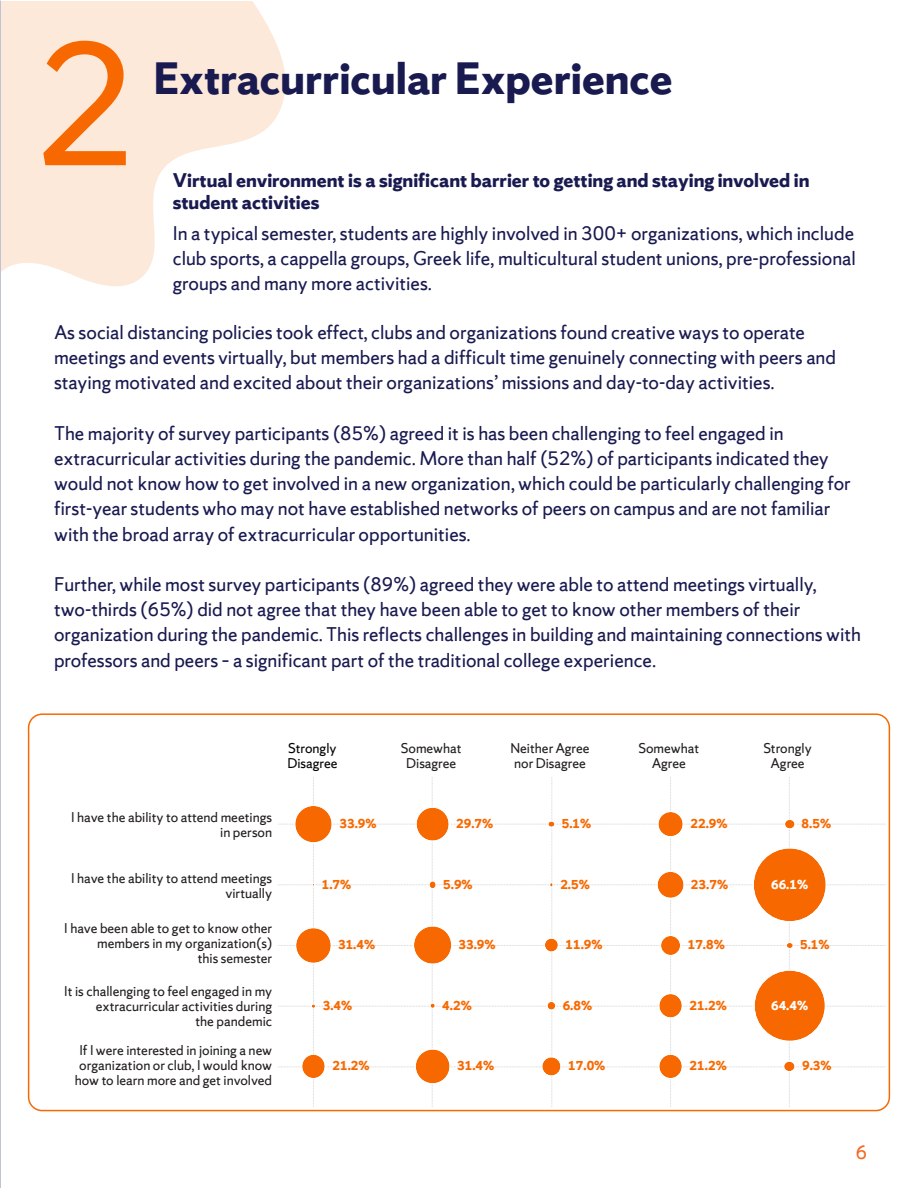
<style>
.page{position:relative;width:918px;height:1188px;background:#fff}
.page>*{position:absolute;margin:0;border:0;box-sizing:border-box;transform-origin:0 0}
.t1{font:187.5px "Sherman Sans";color:#f76900}
.t2{font:700 48px "Sherman Sans";color:#191a50}
.t3{font:21px/25.2px "Sherman Sans";color:#191a50}
.t4{font:700 21px/22.2px "Sherman Sans";color:#191a50}
.t5{font:21px "Sherman Sans";color:#f36821}
.t6{font:15px/15px "Sherman Sans";color:#231f20;text-align:right}
.t7{font:15px "Sherman Sans";color:#040503}
.t8{font:700 13.8px "Sherman Sans";color:#f76900}
.t9{font:700 13.8px "Sherman Sans";color:#fff}
</style>
<div class="page">
<svg style="left:1px;top:1px;width:285px;height:286px;fill:#fde9da"></svg>
<div style="left:28px;top:713px;width:862px;height:398px;border:2px solid #f76900;border-radius:13px"></div>
<svg style="left:278px;top:778px;width:607px;height:329px"></svg>
<div style="left:786px;top:942px;width:8px;height:7px;border:1px solid #fff;border-radius:50%"></div>
<div style="left:754px;top:848px;width:72px;height:73px;background:#f76900;border-radius:50%"></div>
<div style="left:753px;top:848px;width:74px;height:74px;border:1px solid #fff;border-radius:50%"></div>
<div style="left:785px;top:820px;width:10px;height:8px;background:#f76900;border-radius:50%"></div>
<div style="left:784px;top:819px;width:11px;height:10px;border:1px solid #fff;border-radius:50%"></div>
<p class="t1" style="left:35px;top:-6px;width:105px">2</p>
<p class="t2" style="left:153px;top:49px;width:521px">Extracurricular Experience</p>
<p class="t4" style="left:173px;top:168px;width:638px">Virtual environment is a significant barrier to getting and staying involved in student activities</p>
<p class="t3" style="left:173px;top:221px;width:685px;text-align:justify">In a typical semester, students are highly involved in 300+ organizations, which include club sports, a cappella groups, Greek life, multicultural student unions, pre-professional groups and many more activities.</p>
<p class="t3" style="left:54px;top:320px;width:784px">As social distancing policies took effect, clubs and organizations found creative ways to operate meetings and events virtually, but members had a difficult time genuinely connecting with peers and staying motivated and excited about their organizations’ missions and day-to-day activities.</p>
<p class="t3" style="left:54px;top:420px;width:798px">The majority of survey participants (85%) agreed it is has been challenging to feel engaged in extracurricular activities during the pandemic. More than half (52%) of participants indicated they would not know how to get involved in a new organization, which could be particularly challenging for first-year students who may not have established networks of peers on campus and are not familiar with the broad array of extracurricular opportunities.</p>
<p class="t3" style="left:54px;top:572px;width:809px">Further, while most survey participants (89%) agreed they were able to attend meetings virtually, two-thirds (65%) did not agree that they have been able to get to know other members of their organization during the pandemic. This reflects challenges in building and maintaining connections with professors and peers – a significant part of the traditional college experience.</p>
<p class="t6" style="left:71px;top:809px;width:202px">I have the ability to attend meetings</p>
<p class="t6" style="left:220px;top:824px;width:53px">in person</p>
<p class="t6" style="left:71px;top:871px;width:202px">I have the ability to attend meetings virtually</p>
<p class="t6" style="left:64px;top:921px;width:210px">I have been able to get to know other members in my organization(s)</p>
<p class="t6" style="left:198px;top:951px;width:76px">this semester</p>
<p class="t6" style="left:64px;top:983px;width:209px">It is challenging to feel engaged in my extracurricular activities during</p>
<p class="t6" style="left:195px;top:1013px;width:78px">the pandemic</p>
<p class="t6" style="left:75px;top:1043px;width:199px;text-align:center">If I were interested in joining a new organization or club, I would know how to learn more and get involved</p>
<p class="t7" style="left:288px;top:740px;width:50px">Strongly</p>
<p class="t7" style="left:287px;top:755px;width:52px">Disagree</p>
<p class="t8" style="left:339px;top:815px;width:39px">33.9%</p>
<p class="t8" style="left:322px;top:876px;width:31px">1.7%</p>
<p class="t8" style="left:338px;top:936px;width:39px">31.4%</p>
<p class="t8" style="left:323px;top:997px;width:31px">3.4%</p>
<p class="t8" style="left:332px;top:1057px;width:39px">21.2%</p>
<p class="t6" style="left:401px;top:741px;width:62px">Somewhat</p>
<p class="t6" style="left:406px;top:756px;width:52px">Disagree</p>
<p class="t6" style="left:510px;top:741px;width:81px;text-align:left">Neither Agree nor Disagree</p>
<p class="t6" style="left:638px;top:741px;width:62px">Somewhat</p>
<p class="t6" style="left:652px;top:756px;width:36px">Agree</p>
<p class="t8" style="left:456px;top:815px;width:39px">29.7%</p>
<p class="t8" style="left:562px;top:815px;width:31px">5.1%</p>
<p class="t8" style="left:691px;top:815px;width:39px">22.9%</p>
<p class="t8" style="left:443px;top:876px;width:31px">5.9%</p>
<p class="t8" style="left:560px;top:876px;width:31px">2.5%</p>
<p class="t8" style="left:691px;top:876px;width:39px">23.7%</p>
<p class="t8" style="left:458px;top:936px;width:39px">33.9%</p>
<p class="t8" style="left:565px;top:936px;width:39px">11.9%</p>
<p class="t8" style="left:688px;top:936px;width:39px">17.8%</p>
<p class="t8" style="left:442px;top:997px;width:31px">4.2%</p>
<p class="t8" style="left:457px;top:1057px;width:39px">31.4%</p>
<p class="t8" style="left:563px;top:997px;width:31px">6.8%</p>
<p class="t8" style="left:568px;top:1057px;width:39px">17.0%</p>
<p class="t8" style="left:690px;top:997px;width:39px">21.2%</p>
<p class="t8" style="left:690px;top:1057px;width:39px">21.2%</p>
<p class="t6" style="left:763px;top:741px;width:50px">Strongly</p>
<p class="t6" style="left:770px;top:756px;width:36px">Agree</p>
<p class="t8" style="left:802px;top:815px;width:31px">8.5%</p>
<p class="t9" style="left:771px;top:876px;width:39px">66.1%</p>
<p class="t8" style="left:800px;top:936px;width:31px">5.1%</p>
<p class="t9" style="left:771px;top:997px;width:39px">64.4%</p>
<p class="t8" style="left:802px;top:1057px;width:31px">9.3%</p>
<p class="t5" style="left:856px;top:1140px;width:13px">6</p>
</div>
